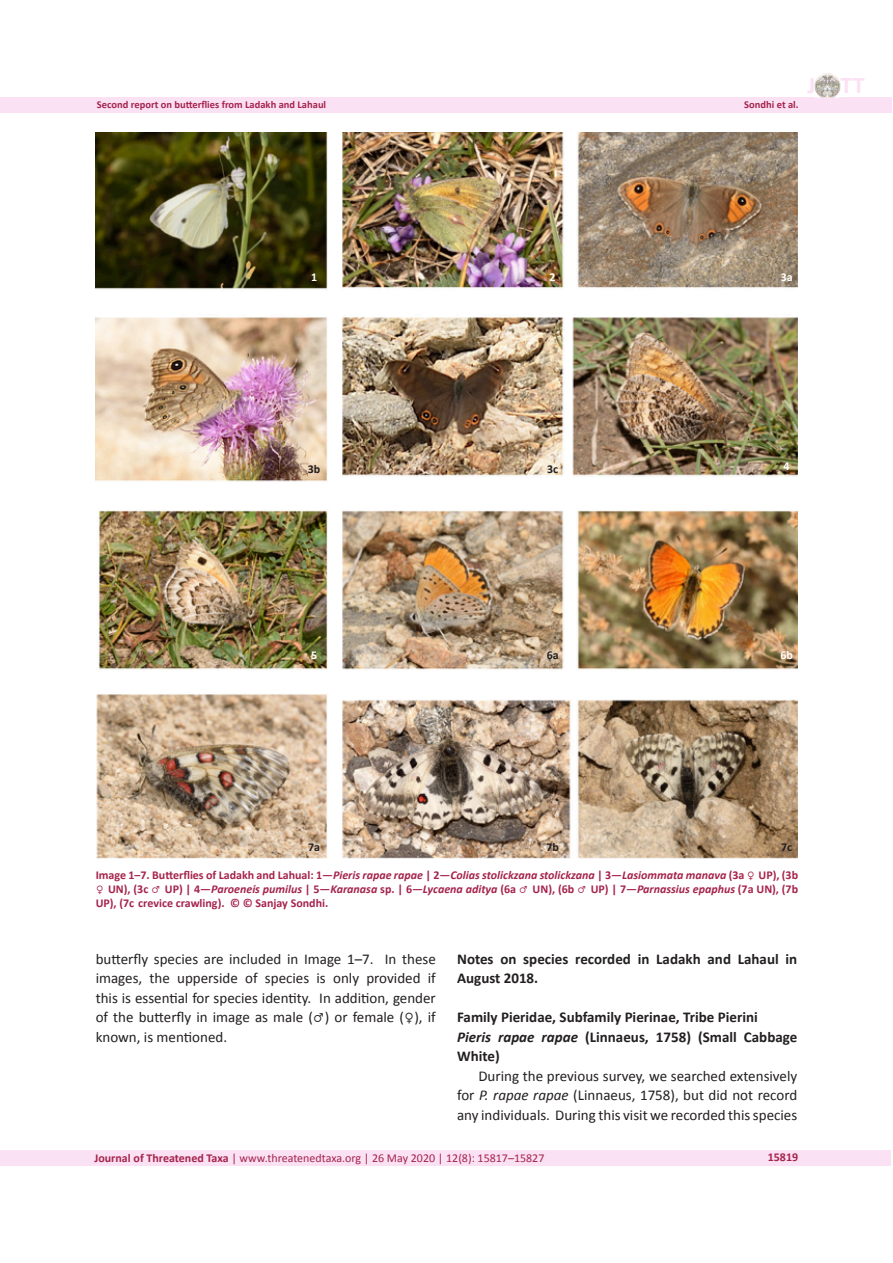
<style>
.page{position:relative;width:893px;height:1263px;background:#fff}
.page>*{position:absolute;margin:0;border:0;box-sizing:border-box;transform-origin:0 0}
.t1{font:700 24px "Calibri";color:#fbe1f4}
.t2{font:15px/19.5px "Calibri";color:#231f20;text-align:justify}
.t3{font:700 15px/19.5px "Calibri";color:#231f20}
.t4{font:700 12px/14.4px "Calibri";color:#a5234c;text-align:justify}
.t5{font:12px "Calibri 2";color:#a5234c}
.t6{font:12px "Calibri Bold 2";color:#231f20}
.t7{font:12px "Calibri Bold 2";color:#a5234c}
.t8{font:12px "Calibri Bold 2";color:#fff}
.t9{font:700 12px "Calibri";color:#fff}
.t10{font:700 12px "Calibri";color:#231f20}
.t11{font:700 10.5px "Calibri";color:#a5234c}
.s1{font-family:"Calibri Bold 2";font-weight:400}
.s2{font-style:italic}
.s3{font-family:"Calibri";font-weight:700}
</style>
<div class="page">
<div style="left:1px;top:97px;width:891px;height:15px;background:#fbe1f4"></div>
<div style="left:0;top:1150px;width:891px;height:16px;background:#fbe1f4"></div>
<img style="left:815px;top:73px;width:25px;height:24px">
<img style="left:96px;top:133px;width:702px;height:725px">
<p class="t11" style="left:97px;top:98px;width:231px">Second report on butterflies from Ladakh and Lahaul</p>
<p class="t11" style="left:744px;top:98px;width:56px">Sondhi et al.</p>
<h1 class="t1" style="left:808px;top:70px;width:59px"><span class="s1">J</span> TT</h1>
<p class="t8" style="left:311px;top:269px;width:8px">1</p>
<p class="t8" style="left:550px;top:269px;width:8px">2</p>
<p class="t8" style="left:781px;top:269px;width:14px">3a</p>
<p class="t6" style="left:308px;top:461px;width:14px">3b</p>
<p class="t8" style="left:311px;top:647px;width:8px">5</p>
<p class="t6" style="left:547px;top:461px;width:13px">3c</p>
<p class="t10" style="left:547px;top:647px;width:14px">6a</p>
<p class="t9" style="left:784px;top:458px;width:8px">4</p>
<p class="t9" style="left:780px;top:647px;width:14px">6b</p>
<p class="t6" style="left:308px;top:839px;width:14px">7a</p>
<p class="t6" style="left:546px;top:839px;width:14px">7b</p>
<p class="t6" style="left:781px;top:839px;width:13px">7c</p>
<p class="t4" style="left:96px;top:867px;width:704px">Image 1–7. Butterflies of Ladakh and Lahual: 1—<span class="s2">Pieris rapae rapae</span> | 2—<span class="s2">Colias stolickzana stolickzana</span> | 3—<span class="s2">Lasiommata manava</span> (3a ♀ UP), (3b ♀ UN), (3c ♂ UP) | 4—<span class="s2">Paroeneis pumilus</span> | 5—<span class="s2">Karanasa</span> sp. | 6—<span class="s2">Lycaena aditya</span> (6a ♂ UN), (6b ♂ UP) | 7—<span class="s2">Parnassius epaphus</span> (7a UN), (7b UP), (7c crevice crawling). © © Sanjay Sondhi.</p>
<p class="t2" style="left:96px;top:949px;width:342px">butterfly species are included in Image 1–7. In these images, the upperside of species is only provided if this is essential for species identity. In addition, gender of the butterfly in image as male (♂) or female (♀), if known, is mentioned.</p>
<p class="t3" style="left:457px;top:949px;width:342px">Notes on species recorded in Ladakh and Lahaul in<br>August 2018.</p>
<p class="t3" style="left:457px;top:1007px;width:302px">Family Pieridae, Subfamily Pierinae, Tribe Pierini</p>
<p class="t3" style="left:457px;top:1027px;width:342px"><span class="s2">Pieris rapae rapae</span> (Linnaeus, 1758) (Small Cabbage<br>White)</p>
<p class="t2" style="left:457px;top:1066px;width:342px;text-indent:21px">During the previous survey, we searched extensively for <span class="s2">P. rapae rapae</span> (Linnaeus, 1758), but did not record any individuals. During this visit we recorded this species</p>
<p class="t5" style="left:94px;top:1150px;width:452px"><span class="s3">Journal of Threatened Taxa</span> | www.threatenedtaxa.org | 26 May 2020 | 12(8): 15817–15827</p>
<p class="t7" style="left:768px;top:1149px;width:32px">15819</p>
</div>
